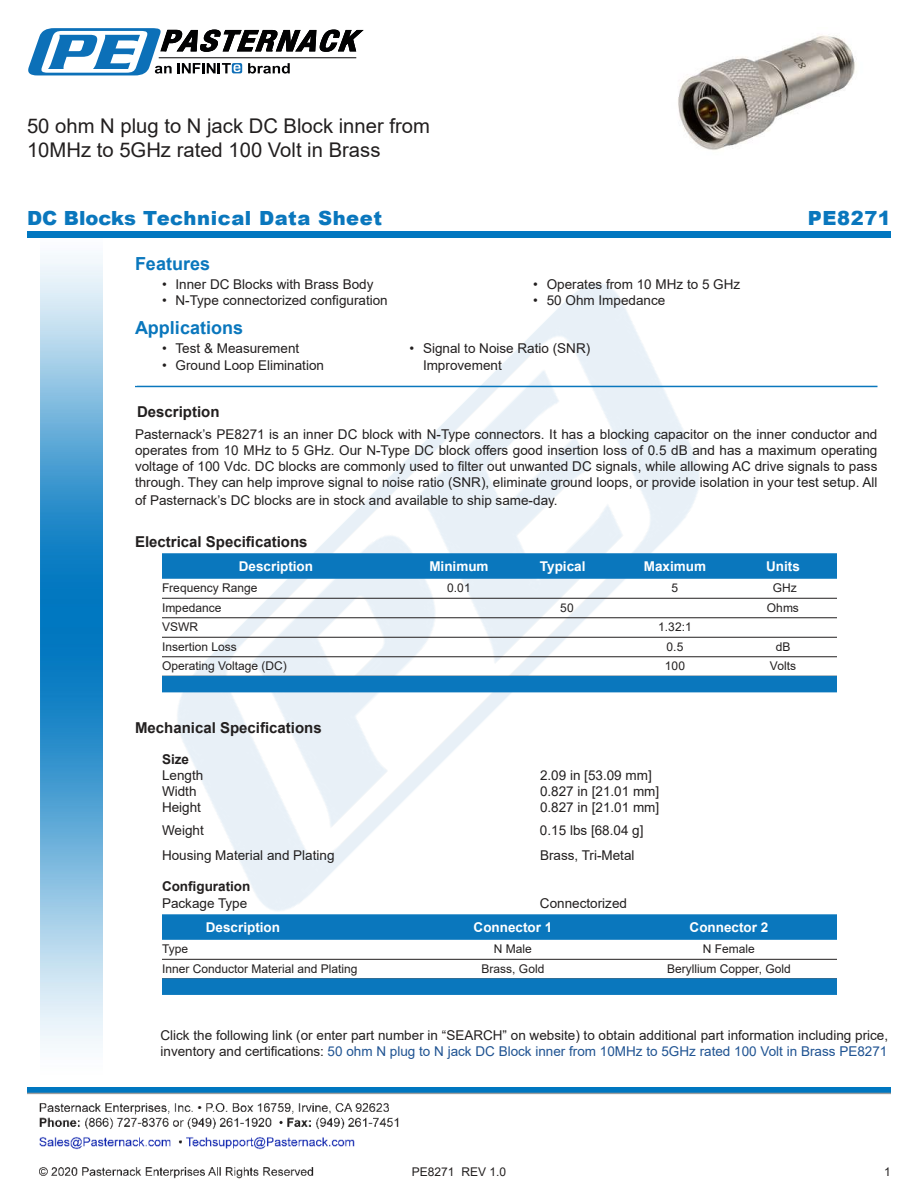
<style>
.page{position:relative;width:918px;height:1188px;background:#fff}
.page>*{position:absolute;margin:0;border:0;box-sizing:border-box;transform-origin:0 0}
.t1{font:20.25px/24.3px "Arial";color:#221f1f}
.t2{font:900 19.5px "Arial";letter-spacing:.03em;color:#0a77bd}
.t3{font:700 18px "Arial";color:#0a77bd}
.t4{font:700 15px "Arial";color:#221f1f}
.t5{font:13.5px/16.5px "Arial";color:#221f1f}
.t6{font:700 13.5px "Arial";color:#fff}
.t7{font:700 13.5px "Arial";color:#221f1f}
.t8{font:12px "Arial";color:#221f1f}
.t9{font:700 7.5px "Arial";color:#fff}
.s1{color:#1f5392}
</style>
<div class="page">
<img style="left:39px;top:1103px;width:360px;height:76px">
<img style="left:102px;top:255px;width:719px;height:715px">
<img style="left:27px;top:1088px;width:864px;height:7px">
<img style="left:40px;top:237px;width:62px;height:811px">
<div style="left:27px;top:231px;width:864px;height:6px;background:#0177c0"></div>
<svg style="left:28px;top:28px;width:336px;height:47px"></svg>
<hr style="left:135px;top:386px;width:743px;height:1px;background:#0a77bd">
<div style="left:162px;top:553px;width:675px;height:26px;background:#0a77bd"></div>
<hr style="left:162px;top:598px;width:675px;height:1px;background:#221f1f">
<hr style="left:162px;top:618px;width:675px;height:1px;background:#221f1f">
<hr style="left:162px;top:637px;width:675px;height:1px;background:#221f1f">
<hr style="left:162px;top:657px;width:675px;height:1px;background:#221f1f">
<div style="left:162px;top:676px;width:675px;height:16px;background:#0a77bd"></div>
<div style="left:162px;top:914px;width:675px;height:26px;background:#0a77bd"></div>
<hr style="left:162px;top:959px;width:675px;height:1px;background:#221f1f">
<div style="left:162px;top:978px;width:675px;height:17px;background:#0a77bd"></div>
<img style="left:678px;top:35px;width:177px;height:115px">
<h1 class="t1" style="left:27px;top:114px;width:404px">50 ohm N plug to N jack DC Block inner from<br>10MHz to 5GHz rated 100 Volt in Brass</h1>
<h2 class="t2" style="left:27px;top:207px;width:357px">DC Blocks Technical Data Sheet</h2>
<h2 class="t2" style="left:808px;top:207px;width:85px">PE8271</h2>
<h3 class="t3" style="left:135px;top:257px;width:77px">Features</h3>
<p class="t5" style="left:162px;top:277px;width:213px">• Inner DC Blocks with Brass Body</p>
<p class="t5" style="left:162px;top:294px;width:227px">• N-Type connectorized con昀椀guration</p>
<h3 class="t3" style="left:135px;top:321px;width:110px">Applications</h3>
<p class="t5" style="left:162px;top:342px;width:139px">• Test &amp; Measurement</p>
<p class="t5" style="left:162px;top:358px;width:164px">• Ground Loop Elimination</p>
<p class="t9" style="left:135px;top:380px;width:4px">.</p>
<p class="t5" style="left:533px;top:277px;width:209px">• Operates from 10 MHz to 5 GHz</p>
<p class="t5" style="left:533px;top:294px;width:134px">• 50 Ohm Impedance</p>
<p class="t5" style="left:423px;top:342px;width:169px;text-indent:-14px">• Signal to Noise Ratio (SNR)<br>Improvement</p>
<p class="t4" style="left:137px;top:406px;width:84px">Description</p>
<p class="t5" style="left:135px;top:426px;width:744px;text-align:justify">Pasternack’s PE8271 is an inner DC block with N-Type connectors. It has a blocking capacitor on the inner conductor and operates from 10 MHz to 5 GHz. Our N-Type DC block o昀昀ers good insertion loss of 0.5 dB and has a maximum operating voltage of 100 Vdc. DC blocks are commonly used to 昀椀lter out unwanted DC signals, while allowing AC drive signals to pass through. They can help improve signal to noise ratio (SNR), eliminate ground loops, or provide isolation in your test setup. All of Pasternack’s DC blocks are in stock and available to ship same-day.</p>
<p class="t4" style="left:135px;top:531px;width:174px">Electrical Speci昀椀cations</p>
<p class="t6" style="left:239px;top:561px;width:76px">Description</p>
<p class="t6" style="left:429px;top:561px;width:61px">Minimum</p>
<p class="t6" style="left:540px;top:561px;width:47px">Typical</p>
<p class="t6" style="left:644px;top:561px;width:64px">Maximum</p>
<p class="t6" style="left:766px;top:561px;width:35px">Units</p>
<p class="t8" style="left:162px;top:580px;width:97px">Frequency Range</p>
<p class="t8" style="left:447px;top:580px;width:25px">0.01</p>
<p class="t8" style="left:672px;top:580px;width:8px">5</p>
<p class="t8" style="left:773px;top:580px;width:25px">GHz</p>
<p class="t8" style="left:162px;top:603px;width:61px">Impedance</p>
<p class="t8" style="left:560px;top:603px;width:15px">50</p>
<p class="t8" style="left:767px;top:603px;width:34px">Ohms</p>
<p class="t8" style="left:162px;top:619px;width:37px">VSWR</p>
<p class="t8" style="left:658px;top:619px;width:35px">1.32:1</p>
<p class="t8" style="left:162px;top:638px;width:76px">Insertion Loss</p>
<p class="t8" style="left:667px;top:638px;width:18px">0.5</p>
<p class="t8" style="left:776px;top:638px;width:16px">dB</p>
<p class="t8" style="left:162px;top:658px;width:126px">Operating Voltage (DC)</p>
<p class="t8" style="left:665px;top:658px;width:22px">100</p>
<p class="t8" style="left:770px;top:658px;width:28px">Volts</p>
<p class="t4" style="left:135px;top:717px;width:188px">Mechanical Speci昀椀cations</p>
<p class="t7" style="left:162px;top:754px;width:29px">Size</p>
<p class="t5" style="left:162px;top:767px;width:43px">Length</p>
<p class="t5" style="left:540px;top:767px;width:113px">2.09 in [53.09 mm]</p>
<p class="t5" style="left:162px;top:783px;width:36px">Width</p>
<p class="t5" style="left:540px;top:783px;width:121px">0.827 in [21.01 mm]</p>
<p class="t5" style="left:162px;top:799px;width:41px">Height</p>
<p class="t5" style="left:540px;top:799px;width:121px">0.827 in [21.01 mm]</p>
<p class="t5" style="left:162px;top:822px;width:43px">Weight</p>
<p class="t5" style="left:540px;top:822px;width:105px">0.15 lbs [68.04 g]</p>
<p class="t5" style="left:162px;top:847px;width:174px">Housing Material and Plating</p>
<p class="t5" style="left:540px;top:847px;width:96px">Brass, Tri-Metal</p>
<p class="t7" style="left:162px;top:877px;width:90px">Con昀椀guration</p>
<p class="t5" style="left:162px;top:895px;width:87px">Package Type</p>
<p class="t5" style="left:540px;top:895px;width:89px">Connectorized</p>
<p class="t6" style="left:206px;top:922px;width:76px">Description</p>
<p class="t6" style="left:474px;top:922px;width:80px">Connector 1</p>
<p class="t6" style="left:690px;top:922px;width:80px">Connector 2</p>
<p class="t8" style="left:162px;top:945px;width:28px">Type</p>
<p class="t8" style="left:494px;top:945px;width:40px">N Male</p>
<p class="t8" style="left:703px;top:945px;width:54px">N Female</p>
<p class="t8" style="left:162px;top:960px;width:197px">Inner Conductor Material and Plating</p>
<p class="t8" style="left:482px;top:960px;width:64px">Brass, Gold</p>
<p class="t8" style="left:667px;top:960px;width:125px">Beryllium Copper, Gold</p>
<p class="t5" style="left:160px;top:1027px;width:729px">Click the following link (or enter part number in “SEARCH” on website) to obtain additional part information including price, inventory and certi昀椀cations: <span class="s1">50 ohm N plug to N jack DC Block inner from 10MHz to 5GHz rated 100 Volt in Brass PE8271</span></p>
<p class="t8" style="left:412px;top:1163px;width:96px">PE8271 REV 1.0</p>
<p class="t8" style="left:884px;top:1167px;width:8px">1</p>
</div>
